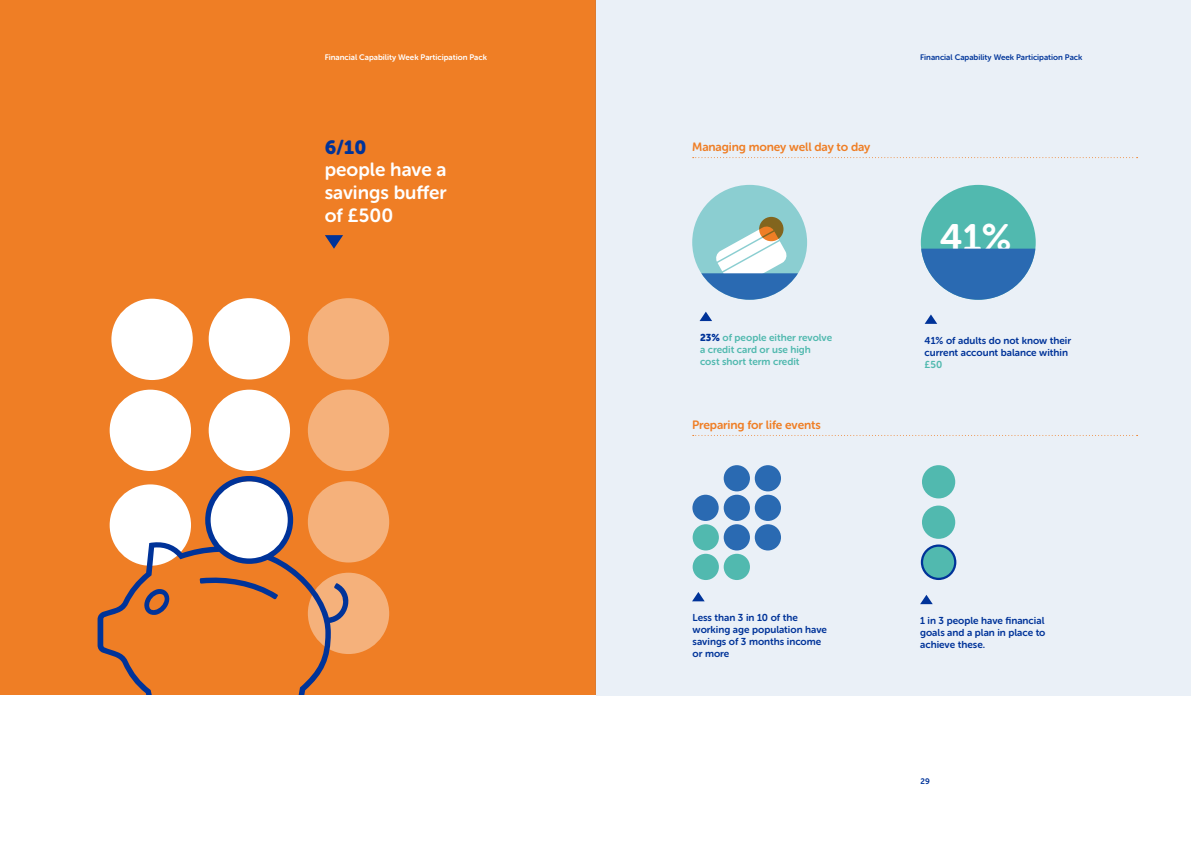
<style>
.page{position:relative;width:1191px;height:842px;background:#fff}
.page>*{position:absolute;margin:0;border:0;box-sizing:border-box;transform-origin:0 0}
.t1{font:38px "Museo Sans Rounded 700";color:#fff}
.t2{font:19px/22.8px "Museo Sans Rounded 700";color:#fff;text-align:justify}
.t3{font:19px "Museo Sans Rounded 900";color:#039}
.t4{font:12px "Museo Sans Rounded 700";letter-spacing:-.01em;color:#ef7e25}
.t5{font:10px/12px "Museo Sans Rounded 700";color:#039}
.t6{font:10px/12px "Museo Sans Rounded 700";color:#51b9af}
.t7{font:8px "Museo Sans Rounded 700";color:#039}
.t8{font:8px "Museo Sans Rounded 700";color:#fff}
.s1{font-family:"Museo Sans Rounded 900";color:#039}
</style>
<div class="page">
<div style="left:0;top:0;width:595px;height:696px;background:#ef7e25"></div>
<div style="left:595px;top:0;width:596px;height:696px;background:#eaf0f7"></div>
<div style="left:110px;top:390px;width:81px;height:81px;background:#fff;border-radius:50%"></div>
<div style="left:209px;top:298px;width:81px;height:81px;background:#fff;border-radius:50%"></div>
<div style="left:308px;top:298px;width:81px;height:81px;background:#f5b17b;border-radius:50%"></div>
<div style="left:308px;top:390px;width:81px;height:81px;background:#f5b17b;border-radius:50%"></div>
<div style="left:209px;top:390px;width:81px;height:81px;background:#fff;border-radius:50%"></div>
<div style="left:308px;top:481px;width:81px;height:81px;background:#f5b17b;border-radius:50%"></div>
<div style="left:111px;top:299px;width:82px;height:81px;background:#fff;border-radius:50%"></div>
<div style="left:308px;top:573px;width:81px;height:81px;background:#f5b17b;border-radius:50%"></div>
<svg style="left:325px;top:235px;width:18px;height:14px"></svg>
<svg style="left:98px;top:476px;width:252px;height:220px"></svg>
<div style="left:920px;top:185px;width:115px;height:115px;background:#51b9af;border-radius:50%"></div>
<svg style="left:920px;top:249px;width:115px;height:51px"></svg>
<div style="left:692px;top:185px;width:115px;height:115px;background:#8bced1;border-radius:50%"></div>
<svg style="left:701px;top:225px;width:97px;height:75px"></svg>
<svg style="left:759px;top:217px;width:24px;height:24px"></svg>
<svg style="left:692px;top:157px;width:445px;height:1px"></svg>
<svg style="left:692px;top:435px;width:445px;height:1px"></svg>
<svg style="left:699px;top:312px;width:13px;height:9px"></svg>
<div style="left:723px;top:465px;width:27px;height:26px;background:#2a6ab2;border-radius:50%"></div>
<div style="left:754px;top:465px;width:27px;height:26px;background:#2a6ab2;border-radius:50%"></div>
<div style="left:723px;top:495px;width:27px;height:26px;background:#2a6ab2;border-radius:50%"></div>
<div style="left:754px;top:495px;width:27px;height:26px;background:#2a6ab2;border-radius:50%"></div>
<div style="left:754px;top:524px;width:27px;height:26px;background:#2a6ab2;border-radius:50%"></div>
<div style="left:723px;top:524px;width:27px;height:26px;background:#2a6ab2;border-radius:50%"></div>
<div style="left:692px;top:495px;width:26px;height:26px;background:#2a6ab2;border-radius:50%"></div>
<div style="left:692px;top:524px;width:27px;height:26px;background:#51b9af;border-radius:50%"></div>
<div style="left:723px;top:554px;width:27px;height:26px;background:#51b9af;border-radius:50%"></div>
<div style="left:692px;top:554px;width:27px;height:26px;background:#51b9af;border-radius:50%"></div>
<svg style="left:692px;top:592px;width:12px;height:9px"></svg>
<svg style="left:924px;top:314px;width:13px;height:10px"></svg>
<svg style="left:920px;top:595px;width:12px;height:9px"></svg>
<div style="left:922px;top:465px;width:33px;height:33px;background:#51b9af;border-radius:50%"></div>
<div style="left:922px;top:506px;width:33px;height:33px;background:#51b9af;border-radius:50%"></div>
<div style="left:922px;top:546px;width:33px;height:33px;background:#51b9af;border-radius:50%"></div>
<div style="left:920px;top:544px;width:36px;height:36px;border:2px solid #039;border-radius:50%"></div>
<p class="t8" style="left:325px;top:53px;width:164px">Financial Capability Week Participation Pack</p>
<h2 class="t3" style="left:325px;top:136px;width:43px">6/10</h2>
<h2 class="t2" style="left:325px;top:159px;width:123px">people have a savings buffer of £500</h2>
<p class="t4" style="left:692px;top:141px;width:180px">Managing money well day to day</p>
<p class="t7" style="left:920px;top:53px;width:164px">Financial Capability Week Participation Pack</p>
<h1 class="t1" style="left:939px;top:217px;width:73px">41%</h1>
<p class="t6" style="left:700px;top:332px;width:134px"><span class="s1">23%</span> of people either revolve a credit card or use high cost short term credit</p>
<p class="t5" style="left:924px;top:334px;width:148px">41% of adults do not know their current account balance within</p>
<p class="t6" style="left:924px;top:358px;width:19px">£50</p>
<p class="t4" style="left:692px;top:418px;width:130px">Preparing for life events</p>
<p class="t5" style="left:692px;top:612px;width:136px">Less than 3 in 10 of the working age population have savings of 3 months income or more</p>
<p class="t5" style="left:920px;top:615px;width:127px;text-align:justify">1 in 3 people have financial goals and a plan in place to achieve these.</p>
<p class="t7" style="left:920px;top:777px;width:11px">29</p>
</div>
